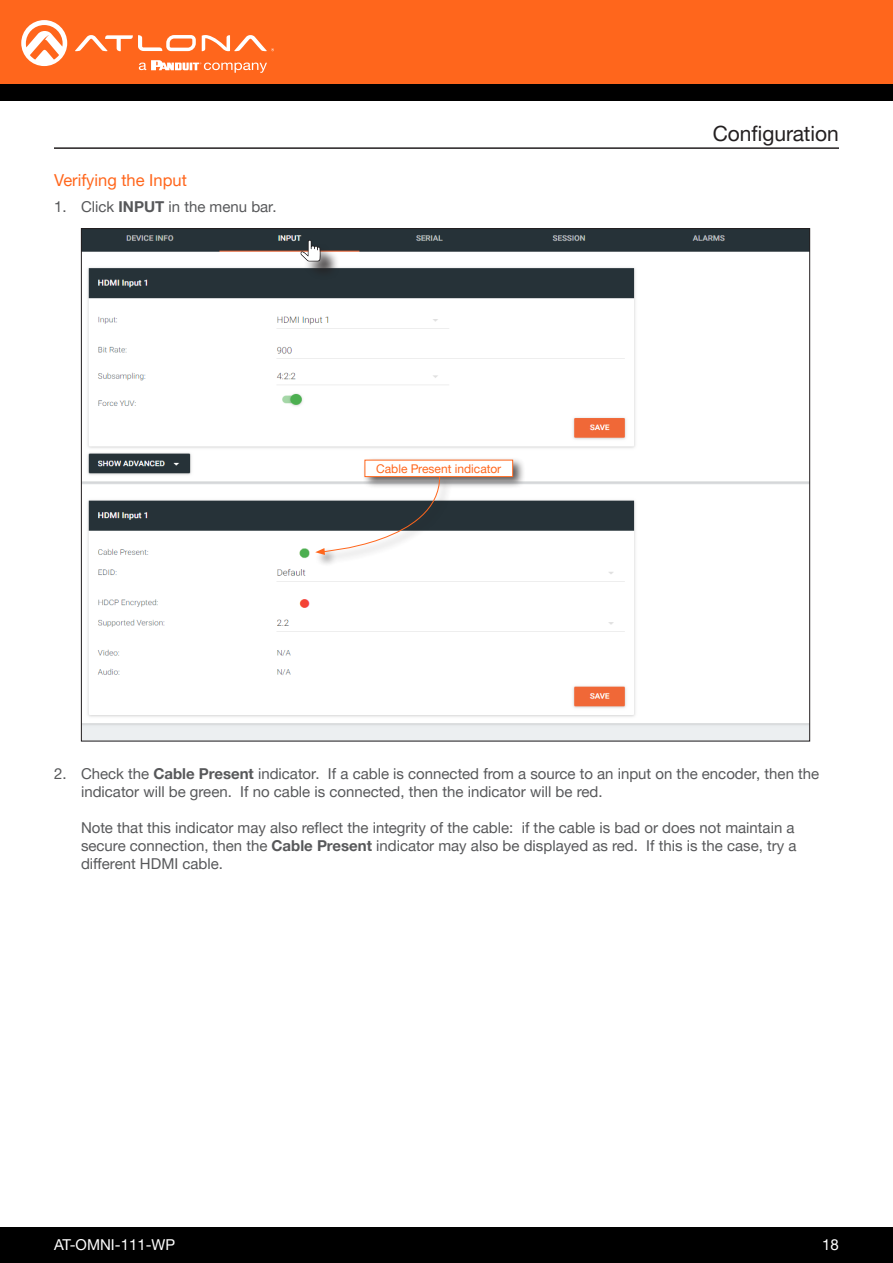
<style>
.page{position:relative;width:893px;height:1263px;background:#fff}
.page>*{position:absolute;margin:0;border:0;box-sizing:border-box;transform-origin:0 0}
.Non_TOC_Section_Head{font:21px "Helvetica Neue LTW1 G";color:#231f20}
.Secondary_Subsection{font:16.5px "Helvetica Neue LTW1 G";color:#ff661c}
.t1{font:15px/18px "Helvetica Neue LTW1 G";color:#57585a}
.t2{font:15px "Helvetica Neue LTW1 G";color:#fff}
.General_Text{font:12px "Helvetica Neue LTW1 G";color:#ff661c}
.s1{font-weight:700}
</style>
<div class="page">
<div style="left:0;top:1227px;width:893px;height:36px;background:#000"></div>
<div style="left:0;top:0;width:893px;height:84px;background:#ff661c"></div>
<div style="left:0;top:84px;width:893px;height:16px;background:#000"></div>
<svg style="left:75px;top:35px;width:121px;height:16px"></svg>
<svg style="left:202px;top:35px;width:72px;height:16px"></svg>
<svg style="left:21px;top:20px;width:46px;height:46px"></svg>
<svg style="left:139px;top:60px;width:128px;height:13px"></svg>
<hr style="left:54px;top:147px;width:785px;height:2px;background:#231f20">
<img style="left:83px;top:230px;width:725px;height:509px">
<div style="left:304px;top:243px;width:35px;height:37px;background:#231f20;opacity:.75"></div>
<svg style="left:300px;top:240px;width:21px;height:21px"></svg>
<div style="left:314px;top:457px;width:211px;height:110px;background:#231f20;opacity:.75"></div>
<svg style="left:315px;top:476px;width:125px;height:79px"></svg>
<div style="left:365px;top:460px;width:148px;height:17px;background:#fff"></div>
<div style="left:364px;top:460px;width:149px;height:17px;border:1px solid #ff661c"></div>
<p class="Secondary_Subsection" style="left:54px;top:170px;width:134px">Verifying the Input</p>
<p class="t1" style="left:54px;top:198px;width:224px">1. Click <span class="s1">INPUT</span> in the menu bar.</p>
<p class="General_Text" style="left:376px;top:461px;width:127px">Cable Present indicator</p>
<p class="Non_TOC_Section_Head" style="left:713px;top:120px;width:128px">Configuration</p>
<p class="t1" style="left:81px;top:765px;width:740px;text-indent:-27px">2. Check the <span class="s1">Cable Present</span> indicator. If a cable is connected from a source to an input on the encoder, then the indicator will be green. If no cable is connected, then the indicator will be red.</p>
<p class="t1" style="left:81px;top:819px;width:717px">Note that this indicator may also reflect the integrity of the cable: if the cable is bad or does not maintain a secure connection, then the <span class="s1">Cable Present</span> indicator may also be displayed as red. If this is the case, try a different HDMI cable.</p>
<p class="t2" style="left:54px;top:1235px;width:123px">AT-OMNI-111-WP</p>
<p class="t2" style="left:822px;top:1235px;width:18px">18</p>
</div>
